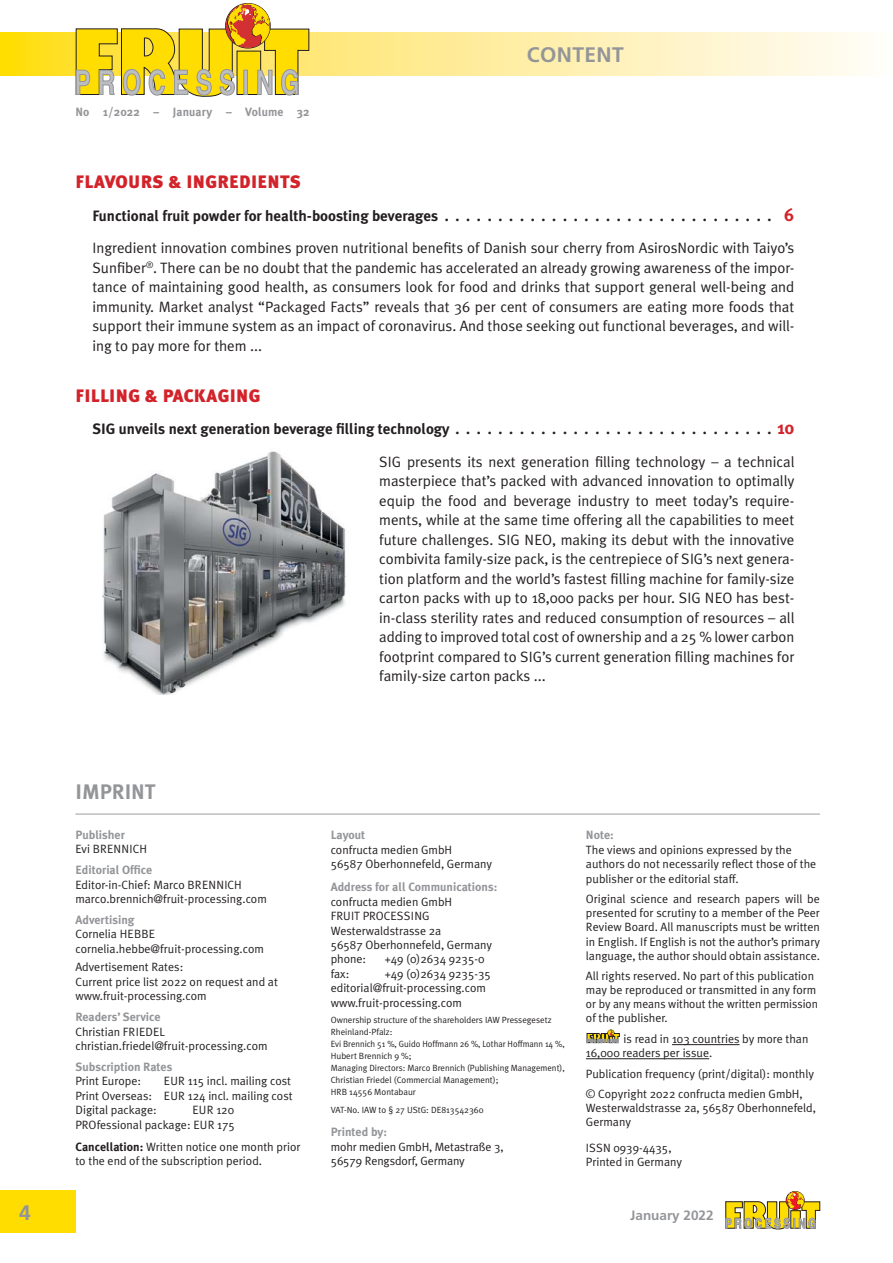
<style>
.page{position:relative;width:893px;height:1263px;background:#fff}
.page>*{position:absolute;margin:0;border:0;box-sizing:border-box;transform-origin:0 0}
.t1{font:700 21px "Frutiger";letter-spacing:.02em;color:#939598}
.t2{font:700 21px "Meta Plus";color:#939598}
.t3{font:900 18px "Meta Plus";letter-spacing:.02em;color:#d2232a}
.t4{font:15px/19.5px "Meta Plus Normal";color:#231f20;text-align:justify}
.t5{font:700 15px "Meta Plus";color:#231f20}
.t6{font:700 13.5px "Frutiger";color:#939598}
.t7{font:12px/14.4px "Meta Plus Normal";color:#231f20}
.t8{font:700 12px "Meta Plus";color:#939598}
.t9{font:9px/12px "Meta Plus Normal";color:#231f20}
.s1{font-size:18px;color:#d2232a}
.s2{font-family:"Meta Plus";font-weight:700}
</style>
<div class="page">
<svg style="left:0;top:33px;width:868px;height:42px"></svg>
<div style="left:0;top:1189px;width:75px;height:43px;background:#fd0"></div>
<svg style="left:725px;top:1191px;width:95px;height:38px"></svg>
<svg style="left:75px;top:3px;width:234px;height:94px"></svg>
<hr style="left:672px;top:1044px;width:67px;height:1px;background:#231f20">
<hr style="left:586px;top:1058px;width:123px;height:1px;background:#231f20">
<hr style="left:75px;top:813px;width:745px;height:1px;background:#bbbdc0">
<svg style="left:587px;top:1029px;width:32px;height:13px"></svg>
<img style="left:102px;top:451px;width:244px;height:243px">
<p class="t8" style="left:75px;top:106px;width:235px">No 1/2022 – January – Volume 32</p>
<h1 class="t1" style="left:526px;top:45px;width:99px">CONTENT</h1>
<h2 class="t3" style="left:75px;top:173px;width:227px">FLAVOURS &amp; INGREDIENTS</h2>
<p class="t5" style="left:92px;top:208px;width:703px">Functional fruit powder for health-boosting beverages . . . . . . . . . . . . . . . . . . . . . . . . . . . . . . . <span class="s1">6</span></p>
<p class="t4" style="left:92px;top:240px;width:703px">Ingredient innovation combines proven nutritional benefits of Danish sour cherry from AsirosNordic with Taiyo’s Sunfiber<sup>®</sup>. There can be no doubt that the pandemic has accelerated an already growing awareness of the impor&shy;tance of maintaining good health, as consumers look for food and drinks that support general well-being and immunity. Market analyst “Packaged Facts” reveals that 36 per cent of consumers are eating more foods that support their immune system as an impact of coronavirus. And those seeking out functional beverages, and will&shy;ing to pay more for them ...</p>
<h2 class="t3" style="left:75px;top:387px;width:186px">FILLING &amp; PACKAGING</h2>
<p class="t5" style="left:92px;top:422px;width:703px">SIG unveils next generation beverage filling technology . . . . . . . . . . . . . . . . . . . . . . . . . . . . . . <span class="s1">10</span></p>
<p class="t4" style="left:379px;top:453px;width:416px">SIG presents its next generation filling technology – a technical masterpiece that’s packed with advanced innovation to optimally equip the food and beverage industry to meet today’s require&shy;ments, while at the same time offering all the capabilities to meet future challenges. SIG NEO, making its debut with the innovative combivita family-size pack, is the centrepiece of SIG’s next genera&shy;tion platform and the world’s fastest filling machine for family-size carton packs with up to 18,000 packs per hour. SIG NEO has best&shy;in-class sterility rates and reduced consumption of resources – all adding to improved total cost of ownership and a 25 % lower carbon footprint compared to SIG’s current generation filling machines for family-size carton packs ...</p>
<h1 class="t2" style="left:75px;top:781px;width:82px">IMPRINT</h1>
<p class="t8" style="left:75px;top:829px;width:51px">Publisher</p>
<p class="t7" style="left:75px;top:843px;width:73px">Evi BRENNICH</p>
<p class="t8" style="left:75px;top:864px;width:78px">Editorial Office</p>
<p class="t7" style="left:75px;top:878px;width:193px">Editor-in-Chief: Marco BRENNICH marco.brennich@fruit-processing.com</p>
<p class="t8" style="left:75px;top:914px;width:61px">Advertising</p>
<p class="t7" style="left:75px;top:928px;width:190px">Cornelia HEBBE cornelia.hebbe@fruit-processing.com</p>
<p class="t7" style="left:75px;top:961px;width:204px">Advertisement Rates:<br>Current price list 2022 on request and at www.fruit-processing.com</p>
<p class="t8" style="left:75px;top:1011px;width:87px">Readers’ Service</p>
<p class="t7" style="left:75px;top:1025px;width:194px">Christian FRIEDEL christian.friedel@fruit-processing.com</p>
<p class="t8" style="left:75px;top:1060px;width:98px">Subscription Rates</p>
<p class="t7" style="left:75px;top:1075px;width:67px">Print Europe:</p>
<p class="t7" style="left:75px;top:1075px;width:219px;text-indent:88px">EUR 115 incl. mailing cost<br>Print Overseas: EUR 124 incl. mailing cost<br>Digital package:</p>
<p class="t7" style="left:75px;top:1103px;width:161px;text-align:right">EUR 120<br>PROfessional package: EUR 175</p>
<p class="t7" style="left:75px;top:1140px;width:226px"><span class="s2">Cancellation:</span> Written notice one month prior to the end of the subscription period.</p>
<p class="t8" style="left:331px;top:829px;width:36px">Layout</p>
<p class="t7" style="left:331px;top:843px;width:163px">confructa medien GmbH<br>56587 Oberhonnefeld, Germany</p>
<p class="t8" style="left:331px;top:881px;width:168px">Address for all Communications:</p>
<p class="t7" style="left:331px;top:895px;width:163px">confructa medien GmbH<br>FRUIT PROCESSING<br>Westerwaldstrasse 2a<br>56587 Oberhonnefeld, Germany phone:</p>
<p class="t7" style="left:385px;top:953px;width:101px">+49 (0)2634 9235-0</p>
<p class="t7" style="left:331px;top:967px;width:162px;text-indent:54px">+49 (0)2634 9235-35 editorial@fruit-processing.com www.fruit-processing.com</p>
<p class="t9" style="left:331px;top:1014px;width:235px">Ownership structure of the shareholders IAW Pressegesetz Rheinland-Pfalz:<br>Evi Brennich 51 %, Guido Hoffmann 26 %, Lothar Hoffmann 14 %, Hubert Brennich 9 %;<br>Managing Directors: Marco Brennich (Publishing Management), Christian Friedel (Commercial Management);<br>HRB 14556 Montabaur</p>
<p class="t9" style="left:331px;top:1105px;width:154px">VAT-No. IAW to § 27 UStG: DE813542360</p>
<p class="t8" style="left:331px;top:1126px;width:58px">Printed by:</p>
<p class="t7" style="left:331px;top:1140px;width:174px">mohr medien GmbH, Metastraße 3,<br>56579 Rengsdorf, Germany</p>
<p class="t7" style="left:331px;top:967px;width:20px">fax:</p>
<p class="t8" style="left:586px;top:829px;width:29px">Note:</p>
<p class="t7" style="left:586px;top:843px;width:232px">The views and opinions expressed by the authors do not necessarily reflect those of the publisher or the editorial staff.</p>
<p class="t7" style="left:586px;top:893px;width:235px;text-align:justify">Original science and research papers will be presented for scrutiny to a member of the Peer Review Board. All manuscripts must be written in English. If English is not the author’s primary language, the author should obtain assistance.</p>
<p class="t7" style="left:586px;top:970px;width:233px">All rights reserved. No part of this publication may be reproduced or transmitted in any form or by any means without the written permission of the publisher.</p>
<p class="t7" style="left:586px;top:1032px;width:224px;text-indent:38px">is read in 103 countries by more than<br>16,000 readers per issue.</p>
<p class="t7" style="left:586px;top:1064px;width:229px;line-height:20.4px">Publication frequency (print/digital): monthly © Copyright 2022 confructa medien GmbH,</p>
<p class="t7" style="left:586px;top:1102px;width:231px">Westerwaldstrasse 2a, 56587 Oberhonnefeld,<br>Germany</p>
<p class="t7" style="left:586px;top:1141px;width:98px">ISSN 0939-4435,<br>Printed in Germany</p>
<h1 class="t1" style="left:19px;top:1202px;width:13px">4</h1>
<p class="t6" style="left:630px;top:1208px;width:85px">January 2022</p>
</div>
